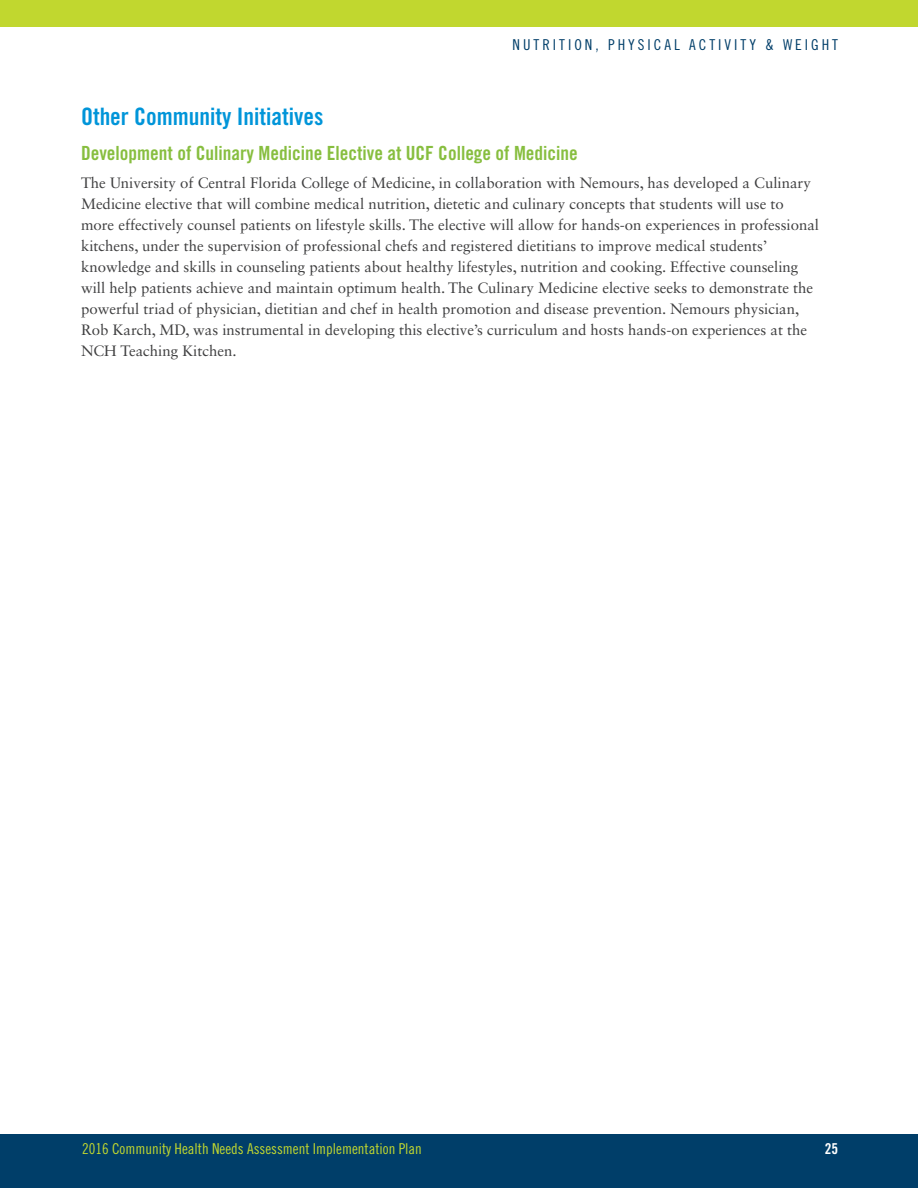
<style>
.page{position:relative;width:918px;height:1188px;background:#fff}
.page>*{position:absolute;margin:0;border:0;box-sizing:border-box;transform-origin:0 0}
.Secondary_Headline{font:24px "Trade Gothic LT Std Bd Cn 20";color:#0095d9}
.Subhead{font:19.5px "Trade Gothic LT Std Bd Cn 20";color:#87be3f}
.body_copy{font:15px/21px "Sabon LT Std";color:#3e3e3f}
.t1{font:15px "Trade Gothic LT Std Cn 18";color:#c1d72f}
.t2{font:15px "Trade Gothic LT Std Cn 18";letter-spacing:.2em;color:#003e69}
.t3{font:15px "Trade Gothic LT Std Bd Cn 20";color:#fff}
</style>
<div class="page">
<div style="left:0;top:1134px;width:918px;height:54px;background:#003e69"></div>
<div style="left:0;top:0;width:918px;height:27px;background:#c1d72f"></div>
<p class="t2" style="left:513px;top:36px;width:327px">NUTRITION, PHYSICAL ACTIVITY &amp; WEIGHT</p>
<p class="Secondary_Headline" style="left:81px;top:102px;width:244px">Other Community Initiatives</p>
<p class="Subhead" style="left:81px;top:141px;width:498px">Development of Culinary Medicine Elective at UCF College of Medicine</p>
<p class="body_copy" style="left:81px;top:172px;width:740px">The University of Central Florida College of Medicine, in collaboration with Nemours, has developed a Culinary Medicine elective that will combine medical nutrition, dietetic and culinary concepts that students will use to more effectively counsel patients on lifestyle skills. The elective will allow for hands-on experiences in professional kitchens, under the supervision of professional chefs and registered dietitians to improve medical students’ knowledge and skills in counseling patients about healthy lifestyles, nutrition and cooking. Effective counseling will help patients achieve and maintain optimum health. The Culinary Medicine elective seeks to demonstrate the powerful triad of physician, dietitian and chef in health promotion and disease prevention. Nemours physician, Rob Karch, MD, was instrumental in developing this elective’s curriculum and hosts hands-on experiences at the NCH Teaching Kitchen.</p>
<p class="t1" style="left:82px;top:1140px;width:341px">2016 Community Health Needs Assessment Implementation Plan</p>
<p class="t3" style="left:825px;top:1139px;width:15px">25</p>
</div>
